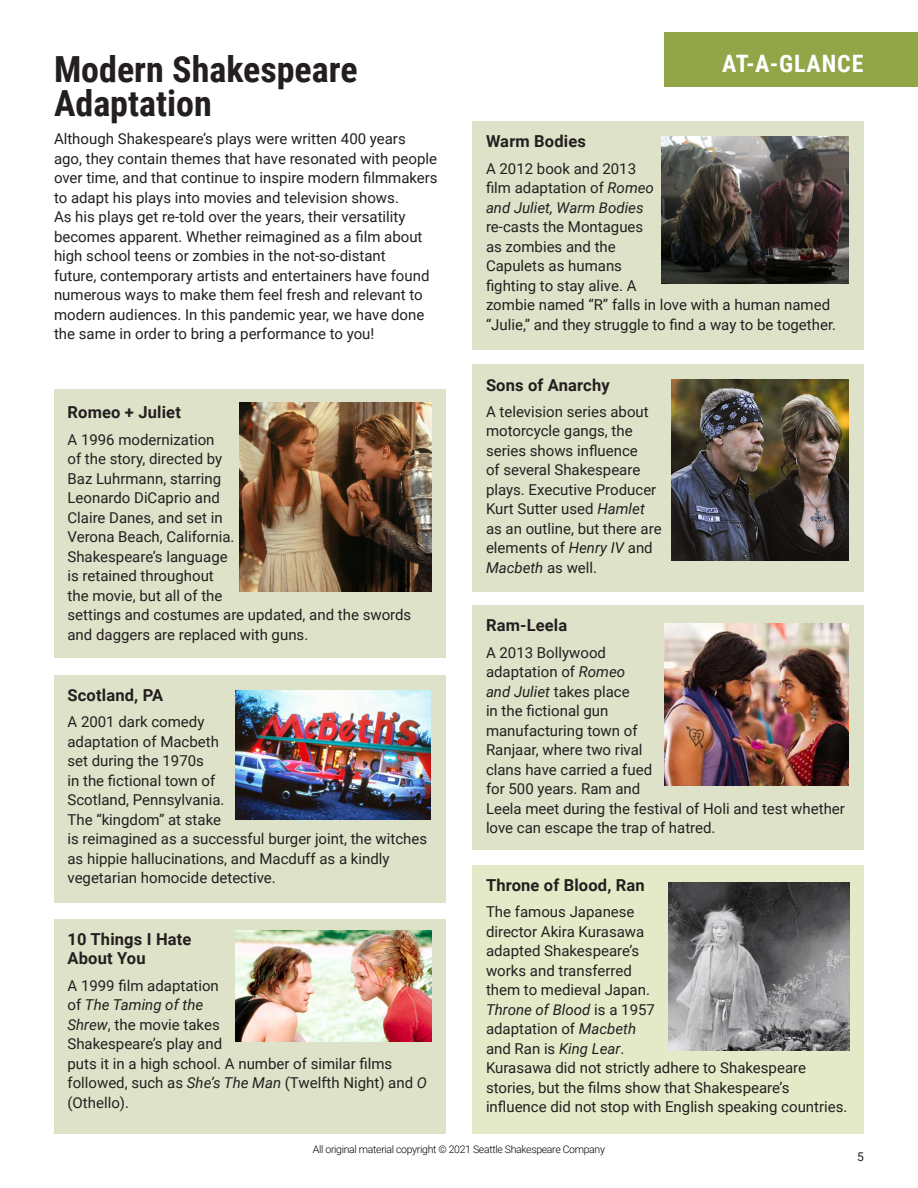
<style>
.page{position:relative;width:918px;height:1188px;background:#fff}
.page>*{position:absolute;margin:0;border:0;box-sizing:border-box;transform-origin:0 0}
.t1{font:700 36px "Roboto Condensed";color:#231f20}
.t2{font:700 24px "Roboto Condensed";letter-spacing:.035em;color:#fff}
.notes{font:700 16.5px/19.5px "Roboto";letter-spacing:.01em;color:#231f20}
.notes-2{font:15px/19.5px "Roboto";color:#231f20}
.t3{font:12px "Roboto";color:#231f20}
.t4{font:300 10.5px "Roboto";letter-spacing:-.03em;color:#000}
.s1{font-style:italic}
</style>
<div class="page">
<div style="left:664px;top:32px;width:254px;height:55px;background:#92a547"></div>
<div style="left:472px;top:365px;width:392px;height:227px;background:#dee2c8"></div>
<img style="left:672px;top:380px;width:177px;height:181px">
<div style="left:54px;top:675px;width:392px;height:227px;background:#dee2c8"></div>
<img style="left:236px;top:690px;width:194px;height:129px">
<div style="left:54px;top:389px;width:392px;height:269px;background:#dee2c8"></div>
<img style="left:239px;top:403px;width:193px;height:189px">
<div style="left:472px;top:122px;width:392px;height:228px;background:#dee2c8"></div>
<img style="left:662px;top:137px;width:187px;height:147px">
<div style="left:472px;top:605px;width:392px;height:245px;background:#dee2c8"></div>
<img style="left:665px;top:623px;width:184px;height:162px">
<div style="left:472px;top:865px;width:392px;height:269px;background:#e4eac8"></div>
<img style="left:668px;top:882px;width:181px;height:169px">
<div style="left:54px;top:919px;width:392px;height:215px;background:#dee2c8"></div>
<img style="left:235px;top:930px;width:197px;height:112px">
<p class="t1" style="left:54px;top:44px;width:305px">Modern Shakespeare</p>
<p class="t2" style="left:722px;top:47px;width:143px">AT-A-GLANCE</p>
<p class="t1" style="left:54px;top:78px;width:159px">Adaptation</p>
<p class="notes-2" style="left:54px;top:128px;width:385px">Although Shakespeare’s plays were written 400 years<br>ago, they contain themes that have resonated with people over time, and that continue to inspire modern filmmakers to adapt his plays into movies and television shows.<br>As his plays get re-told over the years, their versatility becomes apparent. Whether reimagined as a film about high school teens or zombies in the not-so-distant<br>future, contemporary artists and entertainers have found numerous ways to make them feel fresh and relevant to modern audiences. In this pandemic year, we have done the same in order to bring a performance to you!</p>
<p class="notes" style="left:486px;top:131px;width:101px">Warm Bodies</p>
<p class="notes-2" style="left:486px;top:158px;width:352px">A 2012 book and 2013<br>film adaptation of <span class="s1">Romeo<br>and Juliet, Warm Bodies<br></span>re-casts the Montagues<br>as zombies and the<br>Capulets as humans<br>fighting to stay alive. A<br>zombie named “R” falls in love with a human named “Julie,” and they struggle to find a way to be together.</p>
<p class="notes" style="left:68px;top:402px;width:115px">Romeo + Juliet</p>
<p class="notes-2" style="left:68px;top:429px;width:345px">A 1996 modernization<br>of the story, directed by<br>Baz Luhrmann, starring<br>Leonardo DiCaprio and<br>Claire Danes, and set in<br>Verona Beach, California.<br>Shakespeare’s language<br>is retained throughout<br>the movie, but all of the<br>settings and costumes are updated, and the swords and daggers are replaced with guns.</p>
<p class="notes" style="left:68px;top:685px;width:97px">Scotland, PA</p>
<p class="notes-2" style="left:68px;top:711px;width:361px">A 2001 dark comedy<br>adaptation of Macbeth<br>set during the 1970s<br>in the fictional town of<br>Scotland, Pennsylvania.<br>The “kingdom” at stake<br>is reimagined as a successful burger joint, the witches as hippie hallucinations, and Macduff as a kindly vegetarian homocide detective.</p>
<p class="notes" style="left:68px;top:929px;width:126px">10 Things I Hate<br>About You</p>
<p class="notes-2" style="left:68px;top:975px;width:361px">A 1999 film adaptation<br>of <span class="s1">The Taming of the<br>Shrew</span>, the movie takes<br>Shakespeare’s play and<br>puts it in a high school. A number of similar films followed, such as <span class="s1">She’s The Man</span> (Twelfth Night) and <span class="s1">O </span>(Othello).</p>
<p class="notes" style="left:486px;top:374px;width:125px">Sons of Anarchy</p>
<p class="notes-2" style="left:486px;top:401px;width:177px">A television series about motorcycle gangs, the series shows influence<br>of several Shakespeare plays. Executive Producer<br>Kurt Sutter used <span class="s1">Hamlet </span>as an outline, but there are elements of <span class="s1">Henry IV</span> and<br><span class="s1">Macbeth</span> as well.</p>
<p class="notes" style="left:486px;top:615px;width:83px">Ram-Leela</p>
<p class="notes-2" style="left:486px;top:642px;width:360px">A 2013 Bollywood<br>adaptation of <span class="s1">Romeo<br>and Juliet</span> takes place<br>in the fictional gun<br>manufacturing town of<br>Ranjaar, where two rival<br>clans have carried a fued<br>for 500 years. Ram and<br>Leela meet during the festival of Holi and test whether love can escape the trap of hatred.</p>
<p class="notes" style="left:486px;top:875px;width:160px">Throne of Blood, Ran</p>
<p class="notes-2" style="left:486px;top:902px;width:363px">The famous Japanese<br>director Akira Kurasawa<br>adapted Shakespeare’s<br>works and transferred<br>them to medieval Japan.<br><span class="s1">Throne of Blood</span> is a 1957<br>adaptation of <span class="s1">Macbeth<br></span>and Ran is <span class="s1">King Lear</span>.<br>Kurasawa did not strictly adhere to Shakespeare stories, but the films show that Shakespeare’s influence did not stop with English speaking countries.</p>
<p class="t4" style="left:313px;top:1142px;width:294px">All original material copyright © 2021 Seattle Shakespeare Company</p>
<p class="t3" style="left:857px;top:1149px;width:8px">5</p>
</div>
